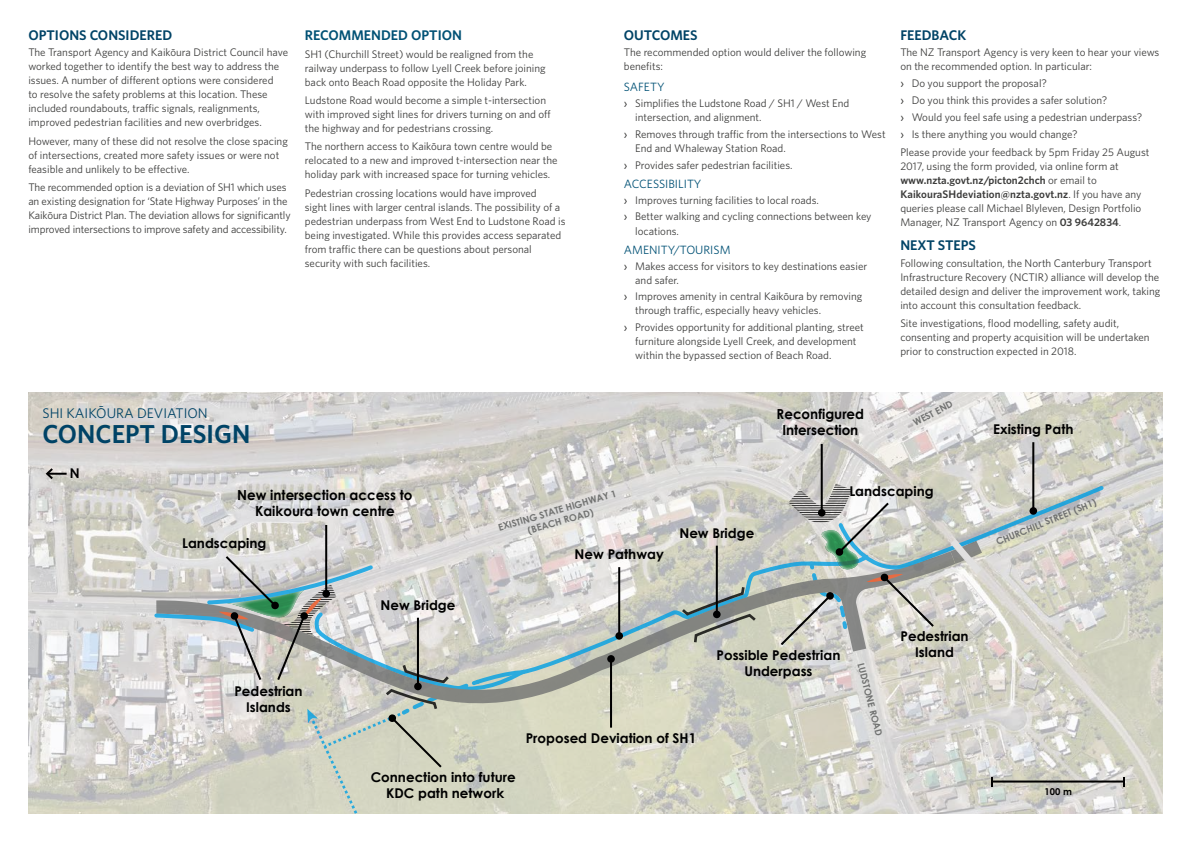
<style>
.page{position:relative;width:1191px;height:842px;background:#fff}
.page>*{position:absolute;margin:0;border:0;box-sizing:border-box;transform-origin:0 0}
.t1{font:700 37.7px "Century Gothic";color:#717271}
.t2{font:600 26px "Whitney";color:#004366}
.t3{font:700 24.2px "Century Gothic";color:#717271}
.t4{font:600 14px "Whitney";color:#004366}
.t5{font:14px "Whitney";color:#004366}
.t6{font:600 14px "Whitney";color:#005175}
.t7{font:600 14px "Whitney";color:#000}
.t8{font:700 13.8px/16.6px "Century Gothic";color:#000;text-align:center}
.t9{font:700 13.5px/16.2px "Century Gothic";color:#000;text-align:center}
.t10{font:12px "Whitney";color:#005175}
.t11{font:11px/14px "Whitney";color:#3c3c3b}
.t12{font:700 9.4px/11.3px "Century Gothic";color:#717271;text-align:center}
.t13{font:700 9.4px "Century Gothic";color:#000}
.s1{font-weight:500}
.s2{font-weight:600}
</style>
<div class="page">
<img style="left:28px;top:393px;width:1134px;height:421px">
<svg style="left:154px;top:540px;width:816px;height:162px"></svg>
<svg style="left:679px;top:584px;width:79px;height:61px"></svg>
<hr style="left:610px;top:659px;width:2px;height:69px;background:#000">
<div style="left:607px;top:655px;width:8px;height:8px;background:#000;border-radius:50%"></div>
<hr style="left:618px;top:567px;width:2px;height:69px;background:#000">
<div style="left:615px;top:632px;width:8px;height:8px;background:#000;border-radius:50%"></div>
<hr style="left:716px;top:546px;width:2px;height:69px;background:#000">
<div style="left:713px;top:611px;width:7px;height:7px;background:#000;border-radius:50%"></div>
<hr style="left:1032px;top:442px;width:2px;height:69px;background:#000">
<hr style="left:820px;top:444px;width:2px;height:69px;background:#000">
<hr style="left:325px;top:525px;width:2px;height:69px;background:#000">
<svg style="left:778px;top:483px;width:325px;height:183px"></svg>
<svg style="left:154px;top:554px;width:375px;height:260px"></svg>
<hr style="left:992px;top:780px;width:132px;height:2px;background:#000">
<svg style="left:991px;top:777px;width:2px;height:9px"></svg>
<hr style="left:47px;top:473px;width:20px;height:2px;background:#000">
<svg style="left:44px;top:466px;width:11px;height:15px"></svg>
<p class="t4" style="left:28px;top:25px;width:145px">OPTIONS CONSIDERED</p>
<p class="t11" style="left:28px;top:45px;width:261px">The Transport Agency and Kaikōura District Council have worked together to identify the best way to address the issues. A number of different options were considered<br>to resolve the safety problems at this location. These included roundabouts, traffic signals, realignments, improved pedestrian facilities and new overbridges.</p>
<p class="t11" style="left:28px;top:134px;width:261px">However, many of these did not resolve the close spacing of intersections, created more safety issues or were not feasible and unlikely to be effective.</p>
<p class="t11" style="left:28px;top:180px;width:264px">The recommended option is a deviation of SH1 which uses an existing designation for ‘State Highway Purposes’ in the Kaikōura District Plan. The deviation allows for significantly improved intersections to improve safety and accessibility.</p>
<p class="t6" style="left:305px;top:25px;width:159px">RECOMMENDED OPTION</p>
<p class="t11" style="left:305px;top:47px;width:242px">SH1 (Churchill Street) would be realigned from the railway underpass to follow Lyell Creek before joining back onto Beach Road opposite the Holiday Park.</p>
<p class="t11" style="left:305px;top:93px;width:247px">Ludstone Road would become a simple t-intersection with improved sight lines for drivers turning on and off the highway and for pedestrians crossing.</p>
<p class="t11" style="left:305px;top:139px;width:254px">The northern access to Kaikōura town centre would be relocated to a new and improved t-intersection near the holiday park with increased space for turning vehicles.</p>
<p class="t11" style="left:305px;top:185px;width:262px">Pedestrian crossing locations would have improved<br>sight lines with larger central islands. The possibility of a pedestrian underpass from West End to Ludstone Road is being investigated. While this provides access separated from traffic there can be questions about personal security with such facilities.</p>
<h3 class="t3" style="left:66px;top:161px;width:307px">SH1 KAIKOURA DEVIATION</h3>
<h1 class="t1" style="left:66px;top:192px;width:323px">CONCEPT DESIGN</h1>
<p class="t5" style="left:43px;top:404px;width:167px">SHI KAIKŌURA DEVIATION</p>
<h2 class="t2" style="left:43px;top:416px;width:209px">CONCEPT DESIGN</h2>
<p class="t7" style="left:70px;top:464px;width:11px">N</p>
<p class="t4" style="left:624px;top:25px;width:75px">OUTCOMES</p>
<p class="t11" style="left:624px;top:45px;width:244px">The recommended option would deliver the following benefits:</p>
<p class="t10" style="left:624px;top:79px;width:42px">SAFETY</p>
<p class="t11" style="left:635px;top:96px;width:216px;text-indent:-11px"><span class="s1">›</span> Simplifies the Ludstone Road / SH1 / West End intersection, and alignment.</p>
<p class="t11" style="left:635px;top:127px;width:252px;text-indent:-11px"><span class="s1">›</span> Removes through traffic from the intersections to West<br>End and Whaleway Station Road.</p>
<p class="t11" style="left:624px;top:157px;width:170px"><span class="s1">›</span> Provides safer pedestrian facilities.</p>
<p class="t10" style="left:624px;top:176px;width:79px">ACCESSIBILITY</p>
<p class="t11" style="left:624px;top:191px;width:249px;line-height:16.8px"><span class="s1">›</span> Improves turning facilities to local roads.<br><span class="s1">›</span> Better walking and cycling connections between key</p>
<p class="t11" style="left:635px;top:223px;width:45px">locations.</p>
<p class="t10" style="left:624px;top:242px;width:108px">AMENITY/TOURISM</p>
<p class="t11" style="left:635px;top:258px;width:233px;text-indent:-11px"><span class="s1">›</span> Makes access for visitors to key destinations easier and safer.</p>
<p class="t11" style="left:635px;top:289px;width:229px;text-indent:-11px"><span class="s1">›</span> Improves amenity in central Kaikōura by removing through traffic, especially heavy vehicles.</p>
<p class="t11" style="left:635px;top:320px;width:230px;text-indent:-11px"><span class="s1">›</span> Provides opportunity for additional planting, street furniture alongside Lyell Creek, and development within the bypassed section of Beach Road.</p>
<p class="t4" style="left:900px;top:25px;width:68px">FEEDBACK</p>
<p class="t11" style="left:900px;top:45px;width:261px">The NZ Transport Agency is very keen to hear your views on the recommended option. In particular:</p>
<p class="t11" style="left:900px;top:75px;width:243px;line-height:16.8px"><span class="s1">›</span> Do you support the proposal?<br><span class="s1">›</span> Do you think this provides a safer solution?<br><span class="s1">›</span> Would you feel safe using a pedestrian underpass? <span class="s1">›</span> Is there anything you would change?</p>
<p class="t11" style="left:900px;top:145px;width:251px">Please provide your feedback by 5pm Friday 25 August 2017, using the form provided, via online form at <span class="s2">www.nzta.govt.nz/picton2chch</span> or email to <span class="s2">KaikouraSHdeviation@nzta.govt.nz</span>. If you have any queries please call Michael Blyleven, Design Portfolio Manager, NZ Transport Agency on <span class="s2">03 9642834</span>.</p>
<p class="t4" style="left:900px;top:236px;width:77px">NEXT STEPS</p>
<p class="t11" style="left:900px;top:256px;width:261px">Following consultation, the North Canterbury Transport Infrastructure Recovery (NCTIR) alliance will develop the detailed design and deliver the improvement work, taking into account this consultation feedback.</p>
<p class="t11" style="left:900px;top:316px;width:251px">Site investigations, flood modelling, safety audit, consenting and property acquisition will be undertaken prior to construction expected in 2018.</p>
<p class="t8" style="left:776px;top:405px;width:89px">Reconfigured<br>Intersection</p>
<p class="t12" style="left:911px;top:418px;width:45px;rotate:-28deg">WEST END</p>
<p class="t9" style="left:993px;top:421px;width:82px">Existing Path</p>
<p class="t8" style="left:237px;top:486px;width:177px">New intersection access to<br>Kaikoura town centre</p>
<p class="t9" style="left:182px;top:534px;width:86px">Landscaping</p>
<p class="t12" style="left:496px;top:521px;width:124px;rotate:-16deg">EXISTING STATE HIGHWAY 1 (BEACH ROAD)</p>
<p class="t9" style="left:574px;top:546px;width:91px">New Pathway</p>
<p class="t9" style="left:679px;top:524px;width:76px">New Bridge</p>
<p class="t9" style="left:849px;top:482px;width:86px">Landscaping</p>
<p class="t9" style="left:234px;top:682px;width:70px">Pedestrian<br>Islands</p>
<p class="t9" style="left:380px;top:596px;width:76px">New Bridge</p>
<p class="t9" style="left:371px;top:768px;width:146px">Connection into future<br>KDC path network</p>
<p class="t9" style="left:526px;top:729px;width:172px">Proposed Deviation of SH1</p>
<p class="t9" style="left:716px;top:646px;width:125px">Possible Pedestrian<br>Underpass</p>
<p class="t12" style="left:867px;top:661px;width:77px;rotate:76deg">LUDSTONE ROAD</p>
<p class="t9" style="left:900px;top:627px;width:70px">Pedestrian<br>Island</p>
<p class="t12" style="left:994px;top:536px;width:109px;rotate:-22deg">CHURCHILL STREET (SH1)</p>
<p class="t13" style="left:1044px;top:784px;width:29px">100 m</p>
</div>
